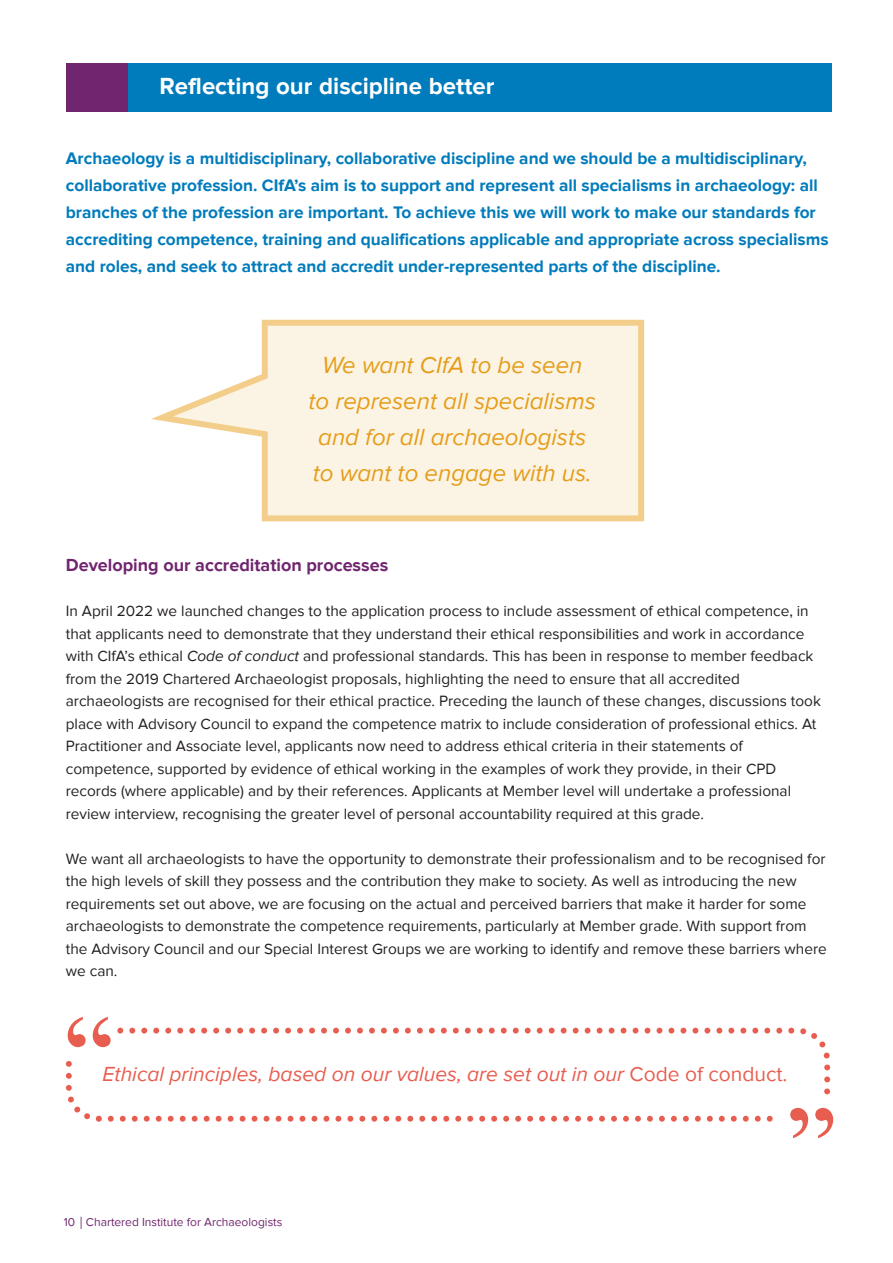
<style>
.page{position:relative;width:893px;height:1263px;background:#fff}
.page>*{position:absolute;margin:0;border:0;box-sizing:border-box;transform-origin:0 0}
.t1{font:120px "Times New Roman";color:#e75d4f}
.t2{font:italic 24px/36px "Proxima Nova";color:#e59d1a;text-align:center}
.t3{font:700 24px "Proxima Nova";color:#fff}
.t4{font:italic 21px "Proxima Nova";color:#e75d4f}
.t5{font:700 18px "Proxima Nova";color:#70256f}
.t6{font:700 17.25px/27px "Proxima Nova";color:#007bbb}
.t7{font:15.3px/22.5px "Proxima Nova";color:#231f20}
.t8{font:12px "Proxima Nova";color:#70256f}
.s1{font-style:italic}
.s2{font-style:normal}
</style>
<div class="page">
<div style="left:66px;top:64px;width:765px;height:48px;background:#007bbb"></div>
<div style="left:66px;top:64px;width:61px;height:48px;background:#70256f"></div>
<svg style="left:65px;top:1027px;width:766px;height:95px"></svg>
<svg style="left:96px;top:1116px;width:6px;height:6px"></svg>
<svg style="left:151px;top:320px;width:493px;height:201px"></svg>
<div style="left:31px;top:991px;width:83px;height:64px;background:#fff"></div>
<div style="left:778px;top:1100px;width:97px;height:55px;background:#fff"></div>
<h2 class="t3" style="left:159px;top:72px;width:336px">Reflecting our discipline better</h2>
<p class="t6" style="left:66px;top:145px;width:764px">Archaeology is a multidisciplinary, collaborative discipline and we should be a multidisciplinary, collaborative profession. CIfA’s aim is to support and represent all specialisms in archaeology: all branches of the profession are important. To achieve this we will work to make our standards for accrediting competence, training and qualifications applicable and appropriate across specialisms and roles, and seek to attract and accredit under-represented parts of the discipline.</p>
<h2 class="t2" style="left:309px;top:347px;width:289px">We want CIfA to be seen<br>to represent all specialisms and for all archaeologists to want to engage with us.</h2>
<p class="t5" style="left:66px;top:555px;width:324px">Developing our accreditation processes</p>
<p class="t7" style="left:66px;top:600px;width:757px">In April 2022 we launched changes to the application process to include assessment of ethical competence, in that applicants need to demonstrate that they understand their ethical responsibilities and work in accordance with CIfA’s ethical <span class="s1">Code of conduct</span> and professional standards. This has been in response to member feedback from the 2019 Chartered Archaeologist proposals, highlighting the need to ensure that all accredited archaeologists are recognised for their ethical practice. Preceding the launch of these changes, discussions took place with Advisory Council to expand the competence matrix to include consideration of professional ethics. At Practitioner and Associate level, applicants now need to address ethical criteria in their statements of competence, supported by evidence of ethical working in the examples of work they provide, in their CPD records (where applicable) and by their references. Applicants at Member level will undertake a professional review interview, recognising the greater level of personal accountability required at this grade.</p>
<p class="t7" style="left:66px;top:848px;width:762px">We want all archaeologists to have the opportunity to demonstrate their professionalism and to be recognised for the high levels of skill they possess and the contribution they make to society. As well as introducing the new requirements set out above, we are focusing on the actual and perceived barriers that make it harder for some archaeologists to demonstrate the competence requirements, particularly at Member grade. With support from the Advisory Council and our Special Interest Groups we are working to identify and remove these barriers where we can.</p>
<h1 class="t1" style="left:57px;top:991px;width:67px">‘‘</h1>
<h3 class="t4" style="left:103px;top:1061px;width:686px">Ethical principles, based on our values, are set out in our <span class="s2">Code of conduct.</span></h3>
<p class="t8" style="left:64px;top:1215px;width:220px">10 Chartered Institute for Archaeologists</p>
<h1 class="t1" style="left:844px;top:1164px;width:67px;rotate:-180deg">‘‘</h1>
</div>
